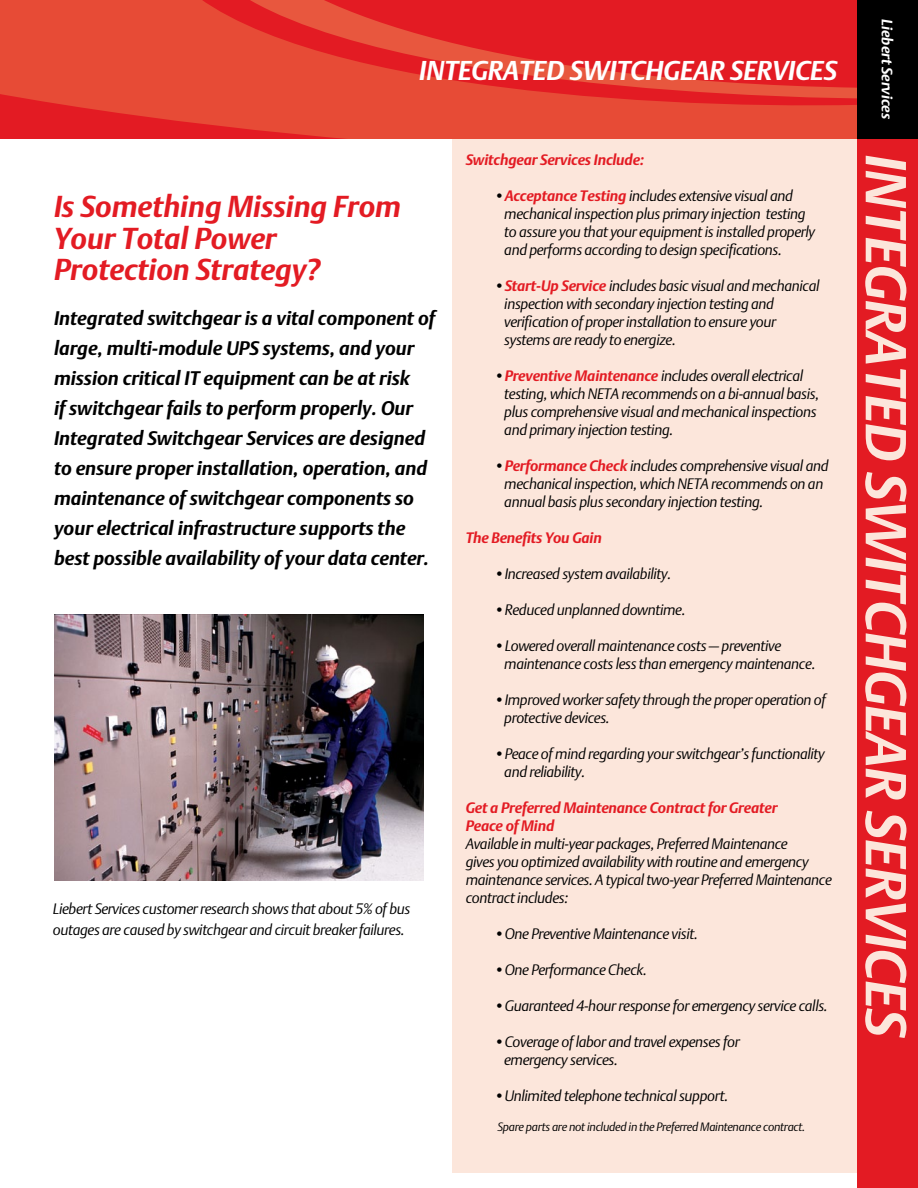
<style>
.page{position:relative;width:918px;height:1188px;background:#fff}
.page>*{position:absolute;margin:0;border:0;box-sizing:border-box;transform-origin:0 0}
.t1{font:italic 700 57px "DTL Argo T";letter-spacing:-.01em;color:#fce6db}
.t2{font:italic 700 30px/31.5px "DTL Argo T";color:#e31b23}
.t3{font:italic 700 27px "DTL Argo T";color:#fff}
.t4{font:italic 700 19.5px/30px "DTL Argo T";color:#000}
.t5{font:italic 15px/18px "DTL Argo T Light";letter-spacing:-.02em;color:#000}
.t6{font:italic 700 15px/18px "DTL Argo T";letter-spacing:-.01em;color:#e31b23}
.t7{font:italic 700 15px "DTL Argo T";color:#fff}
.t8{font:italic 12px "DTL Argo T Light";letter-spacing:-.02em;color:#000}
.s1{font-family:"DTL Argo T";font-weight:700;color:#e31b23}
</style>
<div class="page">
<div style="left:452px;top:138px;width:465px;height:1035px;background:#fce6db"></div>
<div style="left:858px;top:136px;width:60px;height:1052px;background:#e31b23"></div>
<svg style="left:0;top:0;width:858px;height:138px;background:#e44332"></svg>
<svg style="left:197px;top:0;width:661px;height:98px;background:#e42e2b"></svg>
<div style="left:858px;top:0;width:60px;height:138px;background:#000"></div>
<img style="left:54px;top:614px;width:369px;height:266px">
<h3 class="t3" style="left:419px;top:54px;width:419px">INTEGRATED SWITCHGEAR SERVICES</h3>
<h2 class="t2" style="left:54px;top:191px;width:349px">Is Something Missing From<br>Your Total Power<br>Protection Strategy?</h2>
<p class="t4" style="left:54px;top:303px;width:383px">Integrated switchgear is a vital component of large, multi-module UPS systems, and your mission critical IT equipment can be at risk<br>if switchgear fails to perform properly. Our Integrated Switchgear Services are designed to ensure proper installation, operation, and maintenance of switchgear components so your electrical infrastructure supports the best possible availability of your data center.</p>
<p class="t5" style="left:53px;top:898px;width:359px;line-height:21px">Liebert Services customer research shows that about 5% of bus outages are caused by switchgear and circuit breaker failures.</p>
<p class="t6" style="left:466px;top:151px;width:180px">Switchgear Services Include:</p>
<p class="t5" style="left:504px;top:187px;width:312px;text-indent:-10px">•<span class="s1">Acceptance Testing</span> includes extensive visual and mechanical inspection plus primary injection testing to assure you that your equipment is installed properly and performs according to design specifications.</p>
<p class="t5" style="left:504px;top:277px;width:317px;text-indent:-10px">•<span class="s1">Start-Up Service</span> includes basic visual and mechanical inspection with secondary injection testing and verification of proper installation to ensure your systems are ready to energize.</p>
<p class="t5" style="left:504px;top:367px;width:317px;text-indent:-10px">•<span class="s1">Preventive Maintenance</span> includes overall electrical testing, which NETA recommends on a bi-annual basis, plus comprehensive visual and mechanical inspections and primary injection testing.</p>
<p class="t5" style="left:504px;top:457px;width:326px;text-indent:-10px">•<span class="s1">Performance Check</span> includes comprehensive visual and mechanical inspection, which NETA recommends on an annual basis plus secondary injection testing.</p>
<p class="t6" style="left:466px;top:529px;width:138px">The Benefits You Gain</p>
<p class="t5" style="left:494px;top:565px;width:179px">•Increased system availability.</p>
<p class="t5" style="left:494px;top:601px;width:193px">•Reduced unplanned downtime.</p>
<p class="t5" style="left:504px;top:637px;width:313px;text-indent:-10px">•Lowered overall maintenance costs — preventive maintenance costs less than emergency maintenance.</p>
<p class="t5" style="left:504px;top:691px;width:323px;text-indent:-10px">•Improved worker safety through the proper operation of protective devices.</p>
<p class="t5" style="left:504px;top:745px;width:322px;text-indent:-10px">•Peace of mind regarding your switchgear’s functionality and reliability.</p>
<p class="t6" style="left:466px;top:799px;width:313px">Get a Preferred Maintenance Contract for Greater<br>Peace of Mind</p>
<p class="t5" style="left:466px;top:835px;width:368px">Available in multi-year packages, Preferred Maintenance<br>gives you optimized availability with routine and emergency maintenance services. A typical two-year Preferred Maintenance contract includes:</p>
<p class="t5" style="left:494px;top:925px;width:205px">•One Preventive Maintenance visit.</p>
<p class="t5" style="left:494px;top:961px;width:154px">•One Performance Check.</p>
<p class="t5" style="left:494px;top:997px;width:335px">•Guaranteed 4-hour response for emergency service calls.</p>
<p class="t5" style="left:504px;top:1033px;width:237px;text-indent:-10px">•Coverage of labor and travel expenses for emergency services.</p>
<p class="t5" style="left:494px;top:1087px;width:236px">•Unlimited telephone technical support.</p>
<p class="t8" style="left:497px;top:1120px;width:310px">Spare parts are not included in the Preferred Maintenance contract.</p>
<p class="t7" style="left:896px;top:19px;width:101px;rotate:90deg">Liebert Services</p>
<h1 class="t1" style="left:920px;top:154px;width:885px;rotate:90deg">INTEGRATED SWITCHGEAR SERVICES</h1>
</div>
